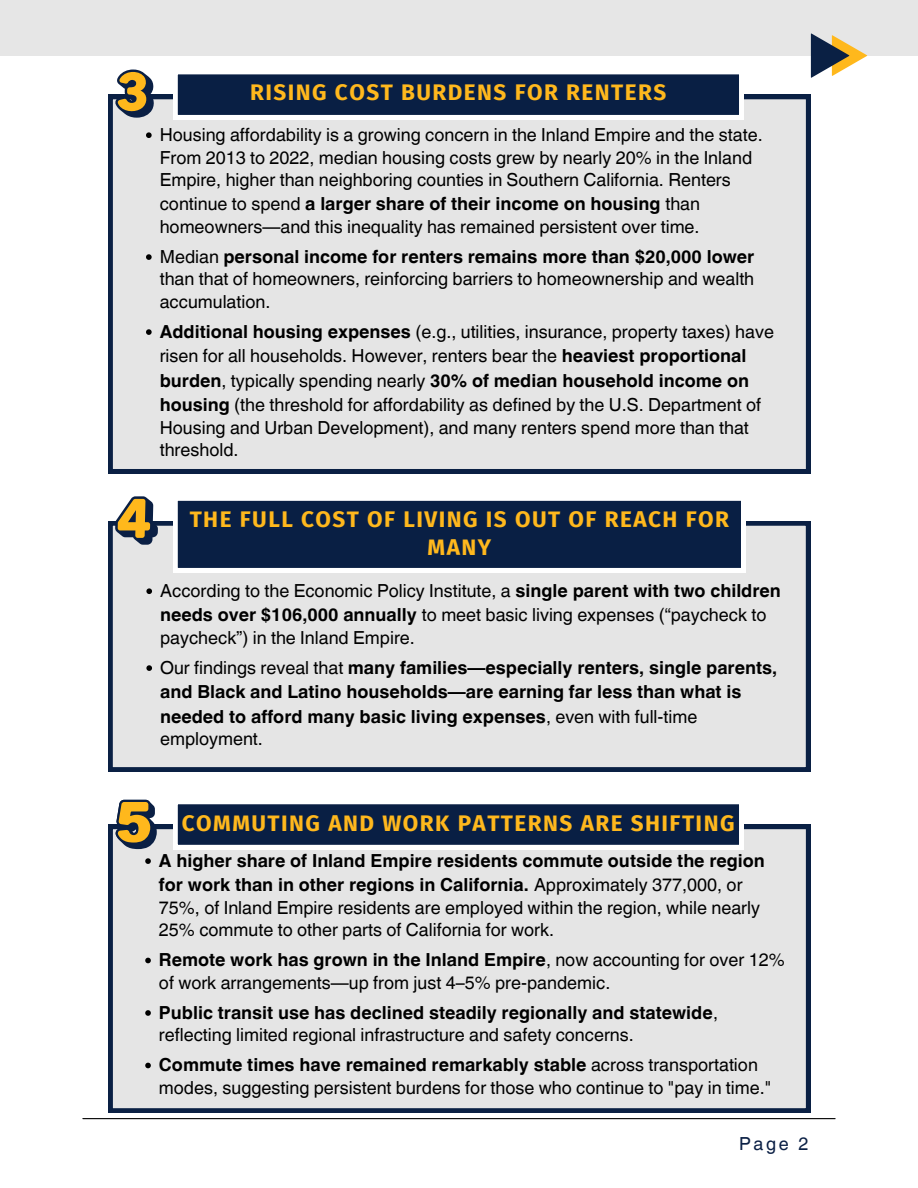
<style>
.page{position:relative;width:918px;height:1188px;background:#fff}
.page>*{position:absolute;margin:0;border:0;box-sizing:border-box;transform-origin:0 0}
.t1{font:700 22.5px/28.2px "Fira Sans";letter-spacing:.065em;color:#ffb81d;text-align:center}
.t2{font:18px/22.5px "Helvetica World";color:#000}
.t3{font:700 18px/24.3px "Helvetica World";color:#000}
.t4{font:18px "Helvetica World";color:#0a1f44}
.s1{font-weight:700}
.s2{font-weight:400}
</style>
<div class="page">
<hr style="left:83px;top:1118px;width:752px;height:1px;background:#000">
<div style="left:108px;top:95px;width:702px;height:378px;background:#e5e5e5"></div>
<div style="left:173px;top:70px;width:570px;height:50px;background:#fff"></div>
<svg style="left:177px;top:74px;width:567px;height:45px;background:#233758"></svg>
<svg style="left:115px;top:70px;width:39px;height:48px;background:#95845d"></svg>
<svg style="left:146px;top:132px;width:6px;height:6px"></svg>
<svg style="left:146px;top:254px;width:6px;height:6px"></svg>
<svg style="left:146px;top:329px;width:6px;height:6px"></svg>
<div style="left:108px;top:521px;width:702px;height:251px;background:#e5e5e5"></div>
<svg style="left:173px;top:500px;width:573px;height:72px;background:#1d3153"></svg>
<svg style="left:115px;top:496px;width:43px;height:49px"></svg>
<svg style="left:146px;top:588px;width:6px;height:6px"></svg>
<svg style="left:146px;top:665px;width:6px;height:6px"></svg>
<div style="left:0;top:0;width:918px;height:56px;background:#e6e6e6"></div>
<div style="left:108px;top:825px;width:702px;height:288px;background:#e5e5e5"></div>
<svg style="left:115px;top:800px;width:42px;height:49px;background:#9a844f"></svg>
<div style="left:173px;top:800px;width:570px;height:50px;background:#fff"></div>
<svg style="left:177px;top:804px;width:567px;height:45px;background:#233758"></svg>
<svg style="left:145px;top:858px;width:6px;height:6px"></svg>
<svg style="left:145px;top:958px;width:6px;height:5px"></svg>
<svg style="left:145px;top:1010px;width:6px;height:6px"></svg>
<svg style="left:145px;top:1063px;width:6px;height:5px"></svg>
<svg style="left:811px;top:34px;width:56px;height:44px"></svg>
<p class="t1" style="left:250px;top:78px;width:418px">RISING COST BURDENS FOR RENTERS</p>
<p class="t2" style="left:160px;top:124px;width:604px">Housing affordability is a growing concern in the Inland Empire and the state.<br>From 2013 to 2022, median housing costs grew by nearly 20% in the Inland<br>Empire, higher than neighboring counties in Southern California. Renters</p>
<p class="t2" style="left:160px;top:193px;width:542px">continue to spend <span class="s1">a larger share of their income on housing</span> than homeowners—and this inequality has remained persistent over time.</p>
<p class="t2" style="left:160px;top:245px;width:596px;text-align:justify">Median <span class="s1">personal income for renters remains more than $20,000 lower </span>than that of homeowners, reinforcing barriers to homeownership and wealth accumulation.</p>
<p class="t2" style="left:160px;top:320px;width:616px;line-height:24.3px"><span class="s1">Additional housing expenses</span> (e.g., utilities, insurance, property taxes) have risen for all households. However, renters bear the <span class="s1">heaviest proportional burden</span>, typically spending nearly <span class="s1">30% of median household income on housing</span> (the threshold for affordability as defined by the U.S. Department of</p>
<p class="t2" style="left:160px;top:416px;width:591px">Housing and Urban Development), and many renters spend more than that threshold.</p>
<p class="t1" style="left:190px;top:505px;width:541px">THE FULL COST OF LIVING IS OUT OF REACH FOR<br>MANY</p>
<p class="t2" style="left:160px;top:579px;width:622px;line-height:24.3px">According to the Economic Policy Institute, a <span class="s1">single parent with two children needs over $106,000 annually</span> to meet basic living expenses (“paycheck to</p>
<p class="t2" style="left:160px;top:626px;width:256px">paycheck”) in the Inland Empire.</p>
<p class="t3" style="left:160px;top:654px;width:618px"><span class="s2">Our findings reveal that</span> many families—especially renters, single parents, and Black and Latino households—are earning far less than what is needed to afford many basic living expenses<span class="s2">, even with full-time</span></p>
<p class="t2" style="left:160px;top:728px;width:104px">employment.</p>
<p class="t1" style="left:182px;top:809px;width:554px">COMMUTING AND WORK PATTERNS ARE SHIFTING</p>
<p class="t3" style="left:159px;top:847px;width:607px">A higher share of Inland Empire residents commute outside the region for work than in other regions in California. <span class="s2">Approximately 377,000, or</span></p>
<p class="t2" style="left:159px;top:896px;width:603px">75%, of Inland Empire residents are employed within the region, while nearly<br>25% commute to other parts of California for work.</p>
<p class="t2" style="left:159px;top:949px;width:627px"><span class="s1">Remote work has grown in the Inland Empire</span>, now accounting for over 12% of work arrangements—up from just 4–5% pre-pandemic.</p>
<p class="t2" style="left:159px;top:1001px;width:561px"><span class="s1">Public transit use has declined steadily regionally and statewide</span>, reflecting limited regional infrastructure and safety concerns.</p>
<p class="t2" style="left:159px;top:1054px;width:614px"><span class="s1">Commute times have remained remarkably stable</span> across transportation modes, suggesting persistent burdens for those who continue to "pay in time."</p>
<p class="t4" style="left:739px;top:1133px;width:71px">Page 2</p>
</div>
